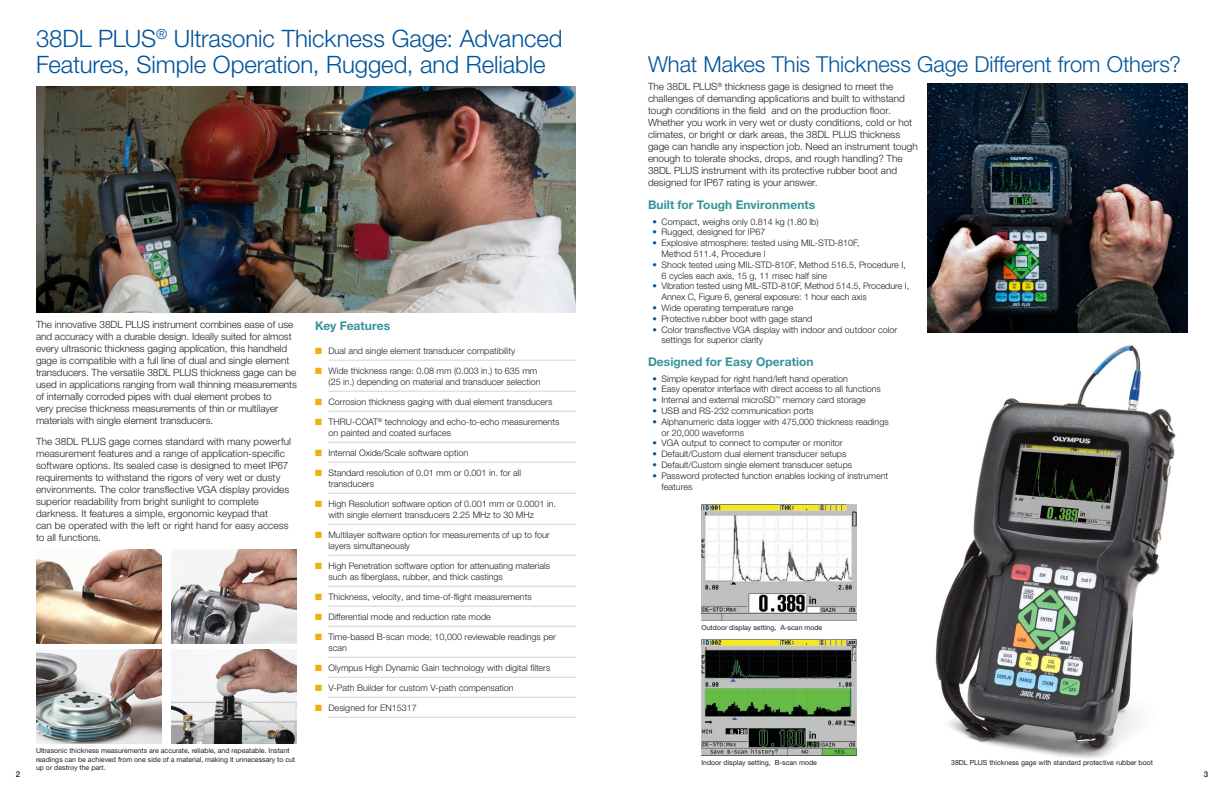
<style>
.page{position:relative;width:1224px;height:792px;background:#fff}
.page>*{position:absolute;margin:0;border:0;box-sizing:border-box;transform-origin:0 0}
.Title_1{font:300 24px/26px "Helvetica Neue LTW1 G";letter-spacing:-.005em;color:#00539b}
.Title_1-2{font:300 22px "Helvetica Neue LTW1 G";letter-spacing:-.005em;color:#00539b}
.Title_3{font:700 12px "Helvetica Neue LTW1 G";letter-spacing:.005em;color:#37939b}
.Text{font:300 10px/12px "Helvetica Neue LTW1 G";color:#231f20}
.t1{font:300 9px/11px "Helvetica Neue LTW1 G";color:#231f20}
.t2{font:500 8px "Helvetica Neue LTW1 G";color:#231f20}
.t3{font:7px/8.4px "Helvetica Neue LTW1 G";color:#231f20}
.s1{color:#eeb210}
.s2{color:#00539b}
</style>
<div class="page">
<img style="left:36px;top:86px;width:540px;height:226px">
<img style="left:36px;top:549px;width:126px;height:95px">
<img style="left:171px;top:549px;width:126px;height:95px">
<img style="left:36px;top:649px;width:126px;height:95px">
<img style="left:171px;top:649px;width:126px;height:95px">
<img style="left:935px;top:345px;width:241px;height:414px">
<img style="left:927px;top:83px;width:261px;height:250px">
<img style="left:701px;top:639px;width:155px;height:116px">
<img style="left:701px;top:505px;width:155px;height:116px">
<hr style="left:328px;top:360px;width:248px;height:1px;background:#d1d3d4">
<hr style="left:328px;top:391px;width:248px;height:1px;background:#d1d3d4">
<hr style="left:328px;top:411px;width:248px;height:1px;background:#d1d3d4">
<hr style="left:328px;top:442px;width:248px;height:1px;background:#d1d3d4">
<hr style="left:328px;top:462px;width:248px;height:1px;background:#d1d3d4">
<hr style="left:328px;top:493px;width:248px;height:1px;background:#d1d3d4">
<hr style="left:328px;top:524px;width:248px;height:1px;background:#d1d3d4">
<hr style="left:328px;top:555px;width:248px;height:1px;background:#d1d3d4">
<hr style="left:328px;top:586px;width:248px;height:1px;background:#d1d3d4">
<hr style="left:328px;top:606px;width:248px;height:1px;background:#d1d3d4">
<hr style="left:328px;top:626px;width:248px;height:1px;background:#d1d3d4">
<hr style="left:328px;top:657px;width:248px;height:1px;background:#d1d3d4">
<hr style="left:328px;top:677px;width:248px;height:1px;background:#d1d3d4">
<hr style="left:328px;top:697px;width:248px;height:1px;background:#d1d3d4">
<hr style="left:328px;top:717px;width:248px;height:1px;background:#d1d3d4">
<p class="Title_1" style="left:36px;top:25px;width:528px">38DL PLUS<sup>®</sup> Ultrasonic Thickness Gage: Advanced<br>Features, Simple Operation, Rugged, and Reliable</p>
<p class="Text" style="left:36px;top:319px;width:263px">The innovative 38DL PLUS instrument combines ease of use and accuracy with a durable design. Ideally suited for almost every ultrasonic thickness gaging application, this handheld gage is compatible with a full line of dual and single element transducers. The versatile 38DL PLUS thickness gage can be used in applications ranging from wall thinning measurements of internally corroded pipes with dual element probes to<br>very precise thickness measurements of thin or multilayer materials with single element transducers.</p>
<p class="Text" style="left:36px;top:436px;width:257px">The 38DL PLUS gage comes standard with many powerful measurement features and a range of application-specific software options. Its sealed case is designed to meet IP67 requirements to withstand the rigors of very wet or dusty environments. The color transflective VGA display provides superior readability from bright sunlight to complete darkness. It features a simple, ergonomic keypad that<br>can be operated with the left or right hand for easy access to all functions.</p>
<p class="Title_3" style="left:315px;top:318px;width:77px">Key Features</p>
<p class="t1" style="left:315px;top:345px;width:202px"><span class="s1">■</span> Dual and single element transducer compatibility</p>
<p class="t1" style="left:328px;top:365px;width:214px;text-indent:-14px"><span class="s1">■</span> Wide thickness range: 0.08 mm (0.003 in.) to 635 mm (25 in.) depending on material and transducer selection</p>
<p class="t1" style="left:315px;top:396px;width:239px"><span class="s1">■</span> Corrosion thickness gaging with dual element transducers</p>
<p class="t1" style="left:328px;top:416px;width:232px;text-indent:-14px"><span class="s1">■</span> THRU-COAT<sup>®</sup> technology and echo-to-echo measurements on painted and coated surfaces</p>
<p class="t1" style="left:315px;top:447px;width:155px"><span class="s1">■</span> Internal Oxide/Scale software option</p>
<p class="t1" style="left:328px;top:467px;width:194px;text-indent:-14px"><span class="s1">■</span> Standard resolution of 0.01 mm or 0.001 in. for all transducers</p>
<p class="t1" style="left:328px;top:498px;width:229px;text-indent:-14px"><span class="s1">■</span> High Resolution software option of 0.001 mm or 0.0001 in. with single element transducers 2.25 MHz to 30 MHz</p>
<p class="t1" style="left:328px;top:529px;width:223px;text-indent:-14px"><span class="s1">■</span> Multilayer software option for measurements of up to four layers simultaneously</p>
<p class="t1" style="left:328px;top:560px;width:223px;text-indent:-14px"><span class="s1">■</span> High Penetration software option for attenuating materials such as fiberglass, rubber, and thick castings</p>
<p class="t1" style="left:315px;top:591px;width:218px"><span class="s1">■</span> Thickness, velocity, and time-of-flight measurements</p>
<p class="t1" style="left:315px;top:611px;width:177px"><span class="s1">■</span> Differential mode and reduction rate mode</p>
<p class="t1" style="left:328px;top:631px;width:229px;text-indent:-14px"><span class="s1">■</span> Time-based B-scan mode; 10,000 reviewable readings per scan</p>
<p class="t1" style="left:315px;top:662px;width:237px"><span class="s1">■</span> Olympus High Dynamic Gain technology with digital filters</p>
<p class="t1" style="left:315px;top:682px;width:200px"><span class="s1">■</span> V-Path Builder for custom V-path compensation</p>
<p class="t1" style="left:315px;top:702px;width:103px"><span class="s1">■</span> Designed for EN15317</p>
<p class="Title_1-2" style="left:648px;top:51px;width:534px">What Makes This Thickness Gage Different from Others?</p>
<p class="Text" style="left:648px;top:81px;width:271px">The 38DL PLUS<sup>®</sup> thickness gage is designed to meet the challenges of demanding applications and built to withstand tough conditions in the field and on the production floor.<br>Whether you work in very wet or dusty conditions, cold or hot climates, or bright or dark areas, the 38DL PLUS thickness gage can handle any inspection job. Need an instrument tough enough to tolerate shocks, drops, and rough handling? The 38DL PLUS instrument with its protective rubber boot and designed for IP67 rating is your answer.</p>
<p class="Title_3" style="left:648px;top:198px;width:169px">Built for Tough Environments</p>
<p class="t1" style="left:652px;top:216px;width:168px"><span class="s2">•</span> Compact, weighs only 0.814 kg (1.80 lb)</p>
<p class="t1" style="left:652px;top:227px;width:115px"><span class="s2">•</span> Rugged, designed for IP67</p>
<p class="t1" style="left:662px;top:238px;width:200px;text-indent:-9px"><span class="s2">•</span> Explosive atmosphere: tested using MIL-STD-810F,<br>Method 511.4, Procedure I</p>
<p class="t1" style="left:662px;top:259px;width:246px;text-indent:-9px"><span class="s2">•</span> Shock tested using MIL-STD-810F, Method 516.5, Procedure I,<br>6 cycles each axis, 15 g, 11 msec half sine</p>
<p class="t1" style="left:662px;top:281px;width:249px;text-indent:-9px"><span class="s2">•</span> Vibration tested using MIL-STD-810F, Method 514.5, Procedure I,<br>Annex C, Figure 6, general exposure: 1 hour each axis</p>
<p class="t1" style="left:652px;top:302px;width:143px"><span class="s2">•</span> Wide operating temperature range</p>
<p class="t1" style="left:652px;top:313px;width:161px"><span class="s2">•</span> Protective rubber boot with gage stand</p>
<p class="t1" style="left:662px;top:324px;width:237px;text-indent:-9px"><span class="s2">•</span> Color transflective VGA display with indoor and outdoor color settings for superior clarity</p>
<p class="Title_3" style="left:648px;top:355px;width:167px">Designed for Easy Operation</p>
<p class="t1" style="left:652px;top:373px;width:197px"><span class="s2">•</span> Simple keypad for right hand/left hand operation</p>
<p class="t1" style="left:652px;top:384px;width:230px"><span class="s2">•</span> Easy operator interface with direct access to all functions</p>
<p class="t1" style="left:652px;top:395px;width:215px"><span class="s2">•</span> Internal and external microSD<sup>™</sup> memory card storage</p>
<p class="t1" style="left:652px;top:405px;width:163px"><span class="s2">•</span> USB and RS-232 communication ports</p>
<p class="t1" style="left:662px;top:416px;width:229px;text-indent:-9px"><span class="s2">•</span> Alphanumeric data logger with 475,000 thickness readings or 20,000 waveforms</p>
<p class="t1" style="left:652px;top:438px;width:192px"><span class="s2">•</span> VGA output to connect to computer or monitor</p>
<p class="t1" style="left:652px;top:449px;width:195px"><span class="s2">•</span> Default/Custom dual element transducer setups</p>
<p class="t1" style="left:652px;top:459px;width:201px"><span class="s2">•</span> Default/Custom single element transducer setups</p>
<p class="t1" style="left:662px;top:470px;width:228px;text-indent:-9px"><span class="s2">•</span> Password protected function enables locking of instrument features</p>
<p class="t3" style="left:701px;top:624px;width:122px">Outdoor display setting, A-scan mode</p>
<p class="t3" style="left:36px;top:747px;width:261px">Ultrasonic thickness measurements are accurate, reliable, and repeatable. Instant readings can be achieved from one side of a material, making it unnecessary to cut up or destroy the part.</p>
<p class="t3" style="left:701px;top:758px;width:117px">Indoor display setting, B-scan mode</p>
<p class="t3" style="left:951px;top:758px;width:203px">38DL PLUS thickness gage with standard protective rubber boot</p>
<p class="t2" style="left:16px;top:769px;width:6px">2</p>
<p class="t2" style="left:1204px;top:769px;width:6px">3</p>
</div>
